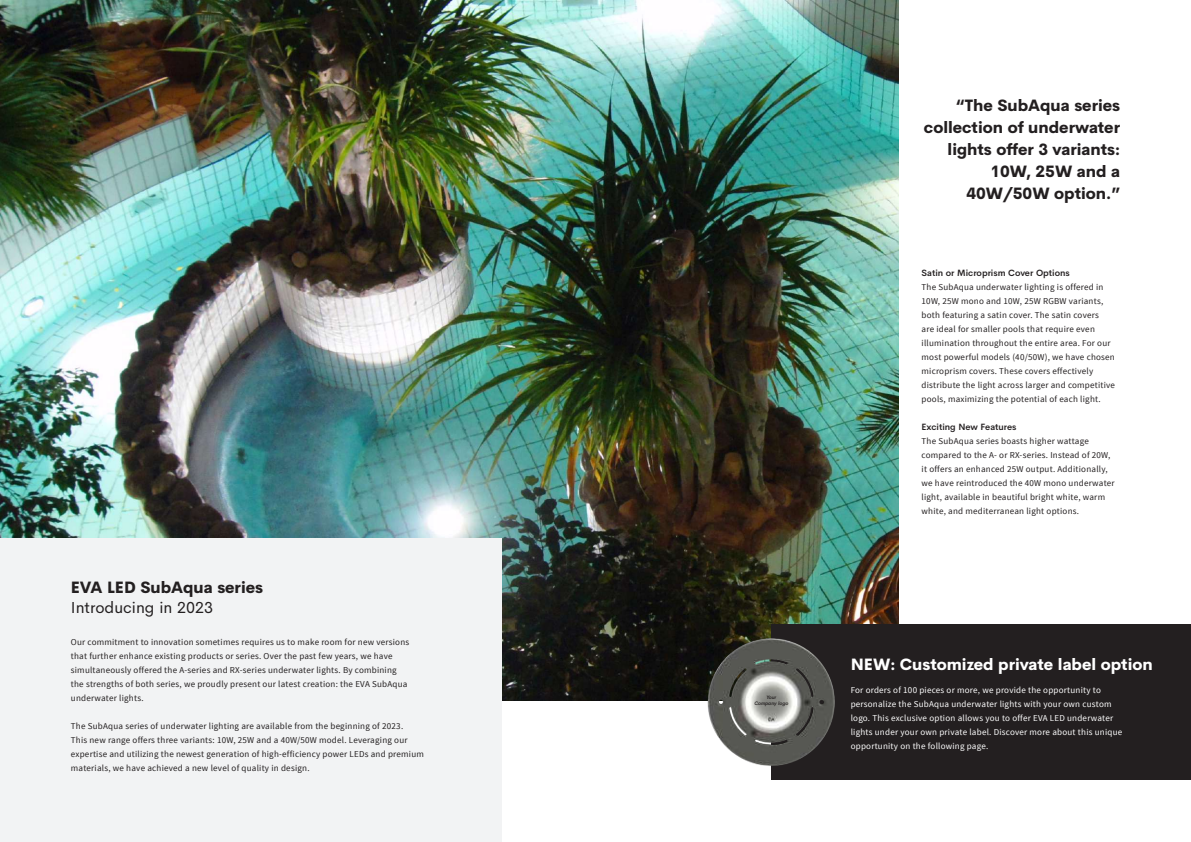
<style>
.page{position:relative;width:1191px;height:842px;background:#fff}
.page>*{position:absolute;margin:0;border:0;box-sizing:border-box;transform-origin:0 0}
.t1{font:800 16px/22px "Cerebri Sans";color:#231f20;text-align:right}
.t2{font:800 16px "Cerebri Sans";color:#fff}
.t3{font:16px "Cerebri Sans";color:#231f20}
.t4{font:9px/14px "Source Sans Pro";letter-spacing:.025em;color:#231f20}
.t5{font:9px/14px "Source Sans Pro";letter-spacing:.025em;color:#fff}
.t6{font:600 9px "Cerebri Sans";color:#231f20}
.t7{font:italic 600 5px/6px "Cerebri Sans";color:#231f20;text-align:center}
</style>
<div class="page">
<img style="left:0;top:0;width:899px;height:700px">
<div style="left:0;top:539px;width:502px;height:303px;background:#f2f3f4"></div>
<div style="left:771px;top:624px;width:420px;height:156px;background:#231f20"></div>
<img style="left:693px;top:629px;width:142px;height:137px">
<h1 class="t1" style="left:71px;top:575px;width:194px">EVA LED SubAqua series</h1>
<h1 class="t3" style="left:71px;top:595px;width:144px">Introducing in 2023</h1>
<p class="t4" style="left:71px;top:635px;width:340px">Our commitment to innovation sometimes requires us to make room for new versions that further enhance existing products or series. Over the past few years, we have simultaneously offered the A-series and RX-series underwater lights. By combining the strengths of both series, we proudly present our latest creation: the EVA SubAqua underwater lights.</p>
<p class="t4" style="left:71px;top:719px;width:354px">The SubAqua series of underwater lighting are available from the beginning of 2023.<br>This new range offers three variants: 10W, 25W and a 40W/50W model. Leveraging our expertise and utilizing the newest generation of high-efficiency power LEDs and premium materials, we have achieved a new level of quality in design.</p>
<h1 class="t1" style="left:924px;top:93px;width:198px">“The SubAqua series collection of underwater lights offer 3 variants:<br>10W, 25W and a<br>40W/50W option.”</h1>
<p class="t6" style="left:921px;top:266px;width:150px">Satin or Microprism Cover Options</p>
<p class="t4" style="left:921px;top:280px;width:195px">The SubAqua underwater lighting is offered in 10W, 25W mono and 10W, 25W RGBW variants, both featuring a satin cover. The satin covers<br>are ideal for smaller pools that require even illumination throughout the entire area. For our most powerful models (40/50W), we have chosen microprism covers. These covers effectively distribute the light across larger and competitive pools, maximizing the potential of each light.</p>
<p class="t6" style="left:921px;top:420px;width:96px">Exciting New Features</p>
<p class="t4" style="left:921px;top:434px;width:195px">The SubAqua series boasts higher wattage compared to the A- or RX-series. Instead of 20W, it offers an enhanced 25W output. Additionally, we have reintroduced the 40W mono underwater light, available in beautiful bright white, warm white, and mediterranean light options.</p>
<h1 class="t2" style="left:850px;top:651px;width:303px">NEW: Customized private label option</h1>
<p class="t7" style="left:754px;top:694px;width:36px">Your<br>Company logo</p>
<p class="t5" style="left:850px;top:683px;width:273px">For orders of 100 pieces or more, we provide the opportunity to personalize the SubAqua underwater lights with your own custom logo. This exclusive option allows you to offer EVA LED underwater lights under your own private label. Discover more about this unique opportunity on the following page.</p>
</div>
